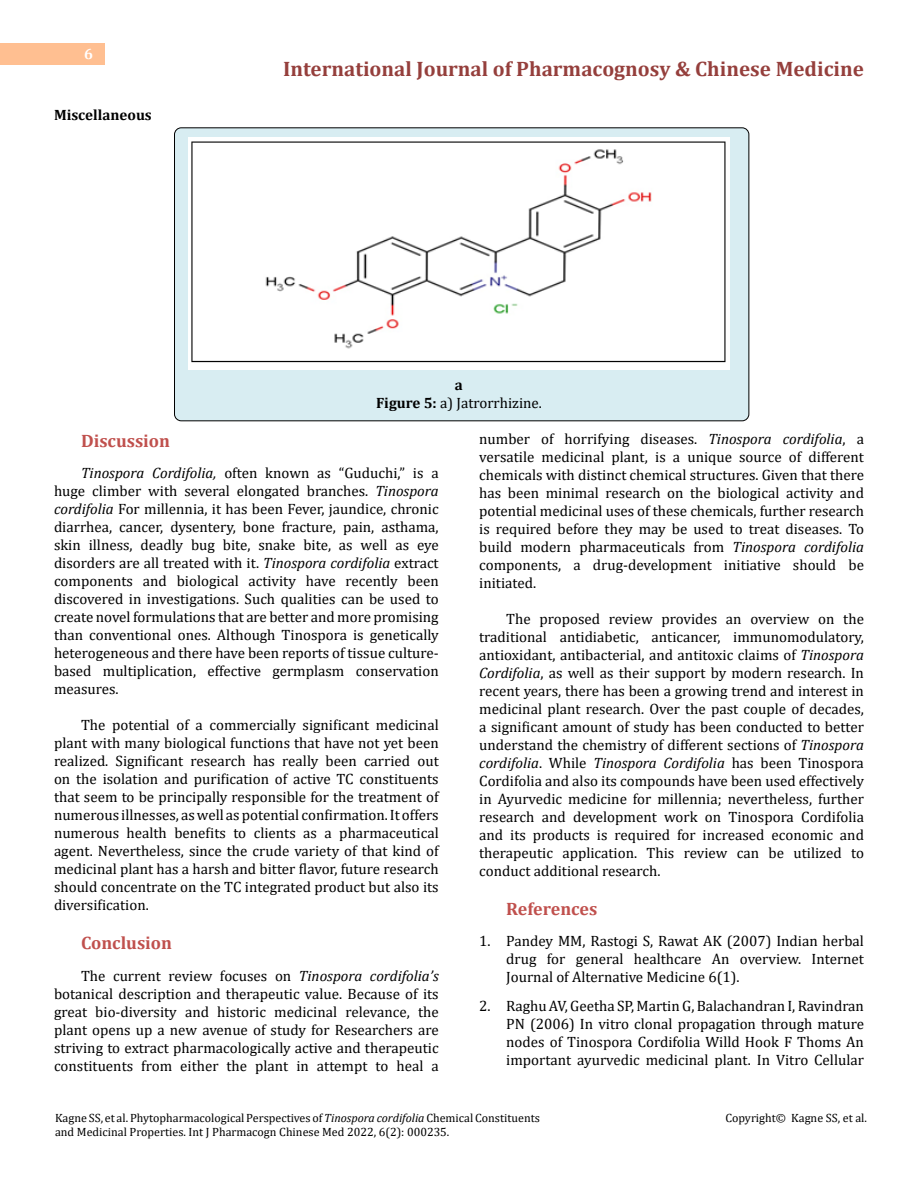
<style>
.page{position:relative;width:918px;height:1188px;background:#fff}
.page>*{position:absolute;margin:0;border:0;box-sizing:border-box;transform-origin:0 0}
.t1{font:700 21px "Cambria";color:#953f3c}
.t2{font:700 18px "Cambria";color:#c0504d}
.t3{font:15px/18px "Cambria";color:#000;text-align:justify}
.t4{font:700 15px "Cambria";color:#000}
.t5{font:700 15px "Cambria";color:#fff}
.t6{font:12px/14.4px "Cambria";color:#000}
.s1{font-weight:700}
.s2{font-style:italic}
</style>
<div class="page">
<div style="left:0;top:43px;width:105px;height:21px;background:#ffbf91"></div>
<div style="left:175px;top:128px;width:574px;height:293px;background:#d8edf2;border-radius:7px"></div>
<div style="left:174px;top:127px;width:575px;height:294px;border:1px solid #000;border-radius:7px"></div>
<img style="left:188px;top:138px;width:542px;height:231px">
<p class="t5" style="left:84px;top:44px;width:10px">6</p>
<p class="t4" style="left:54px;top:104px;width:99px">Miscellaneous</p>
<h1 class="t1" style="left:283px;top:54px;width:582px">International Journal of Pharmacognosy &amp; Chinese Medicine</h1>
<p class="t3" style="left:376px;top:375px;width:167px;text-align:center"><span class="s1">a<br>Figure 5:</span> a) Jatrorrhizine.</p>
<p class="t2" style="left:81px;top:428px;width:91px">Discussion</p>
<p class="t3" style="left:54px;top:464px;width:386px;text-indent:27px"><span class="s2">Tinospora Cordifolia,</span> often known as “Guduchi,” is a huge climber with several elongated branches. <span class="s2">Tinospora cordifolia</span> For millennia, it has been Fever, jaundice, chronic diarrhea, cancer, dysentery, bone fracture, pain, asthama, skin illness, deadly bug bite, snake bite, as well as eye disorders are all treated with it. <span class="s2">Tinospora cordifolia</span> extract components and biological activity have recently been discovered in investigations. Such qualities can be used to create novel formulations that are better and more promising than conventional ones. Although Tinospora is genetically heterogeneous and there have been reports of tissue culture&shy;based multiplication, effective germplasm conservation measures.</p>
<p class="t3" style="left:54px;top:716px;width:386px;text-indent:27px">The potential of a commercially significant medicinal plant with many biological functions that have not yet been realized. Significant research has really been carried out on the isolation and purification of active TC constituents that seem to be principally responsible for the treatment of numerous illnesses, as well as potential confirmation. It offers numerous health benefits to clients as a pharmaceutical agent. Nevertheless, since the crude variety of that kind of medicinal plant has a harsh and bitter flavor, future research should concentrate on the TC integrated product but also its diversification.</p>
<p class="t2" style="left:81px;top:930px;width:93px">Conclusion</p>
<p class="t3" style="left:54px;top:966px;width:386px;text-indent:27px">The current review focuses on <span class="s2">Tinospora cordifolia’s </span>botanical description and therapeutic value. Because of its great bio-diversity and historic medicinal relevance, the plant opens up a new avenue of study for Researchers are striving to extract pharmacologically active and therapeutic constituents from either the plant in attempt to heal a</p>
<p class="t3" style="left:479px;top:429px;width:386px">number of horrifying diseases. <span class="s2">Tinospora cordifolia</span>, a versatile medicinal plant, is a unique source of different chemicals with distinct chemical structures. Given that there has been minimal research on the biological activity and potential medicinal uses of these chemicals, further research is required before they may be used to treat diseases. To build modern pharmaceuticals from <span class="s2">Tinospora cordifolia </span>components, a drug-development initiative should be initiated.</p>
<p class="t3" style="left:479px;top:609px;width:386px;text-indent:27px">The proposed review provides an overview on the traditional antidiabetic, anticancer, immunomodulatory, antioxidant, antibacterial, and antitoxic claims of <span class="s2">Tinospora Cordifolia</span>, as well as their support by modern research. In recent years, there has been a growing trend and interest in medicinal plant research. Over the past couple of decades, a significant amount of study has been conducted to better understand the chemistry of different sections of <span class="s2">Tinospora cordifolia</span>. While <span class="s2">Tinospora Cordifolia</span> has been Tinospora Cordifolia and also its compounds have been used effectively in Ayurvedic medicine for millennia; nevertheless, further research and development work on Tinospora Cordifolia and its products is required for increased economic and therapeutic application. This review can be utilized to conduct additional research.</p>
<p class="t2" style="left:506px;top:896px;width:93px">References</p>
<p class="t3" style="left:506px;top:932px;width:359px;text-indent:-27px">1. Pandey MM, Rastogi S, Rawat AK (2007) Indian herbal drug for general healthcare An overview. Internet Journal of Alternative Medicine 6(1).</p>
<p class="t3" style="left:506px;top:997px;width:359px;text-indent:-27px">2. Raghu AV, Geetha SP, Martin G, Balachandran I, Ravindran PN (2006) In vitro clonal propagation through mature nodes of Tinospora Cordifolia Willd Hook F Thoms An important ayurvedic medicinal plant. In Vitro Cellular</p>
<p class="t6" style="left:55px;top:1111px;width:486px">Kagne SS, et al. Phytopharmacological Perspectives of <span class="s2">Tinospora cordifolia</span> Chemical Constituents and Medicinal Properties. Int J Pharmacogn Chinese Med 2022, 6(2): 000235.</p>
<p class="t6" style="left:725px;top:1111px;width:143px">Copyright© Kagne SS, et al.</p>
</div>
